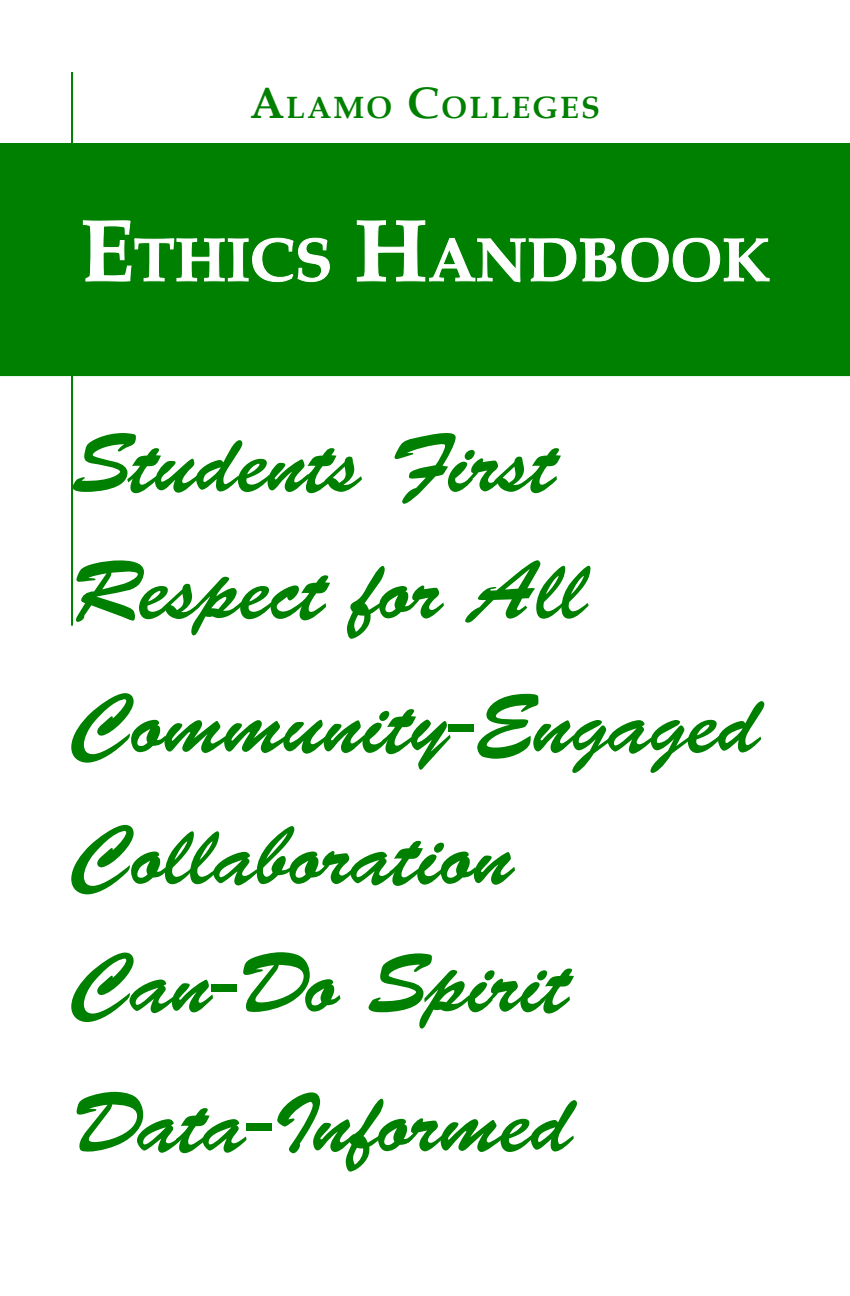
<style>
.page{position:relative;width:850px;height:1296px;background:#fff}
.page>*{position:absolute;margin:0;border:0;box-sizing:border-box;transform-origin:0 0}
.t1{font:84px/130px "Brush Script Std";color:#008000}
.t2{font:700 61.6px "Book Antiqua";color:#fff}
.t3{font:700 30.8px "Book Antiqua";letter-spacing:.07em;color:#008000}
.s1{font-size:44px}
.s2{font-size:88px}
</style>
<div class="page">
<div style="left:0;top:143px;width:850px;height:233px;background:#008000"></div>
<svg style="left:83px;top:221px;width:246px;height:82px;background:#128912"></svg>
<svg style="left:357px;top:207px;width:412px;height:99px;background:#0d860d"></svg>
<hr style="left:71px;top:72px;width:2px;height:554px;background:#008000">
<p class="t3" style="left:250px;top:87px;width:352px"><span class="s1">A</span>LAMO <span class="s1">C</span>OLLEGES</p>
<p class="t2" style="left:80px;top:218px;width:691px"><span class="s2">E</span>THICS <span class="s2">H</span>ANDBOOK</p>
<p class="t1" style="left:72px;top:400px;width:690px">Students First<br>Respect for All<br>Community-Engaged<br>Collaboration<br>Can-Do Spirit</p>
<p class="t1" style="left:72px;top:1060px;width:503px">Data-Informed</p>
</div>
